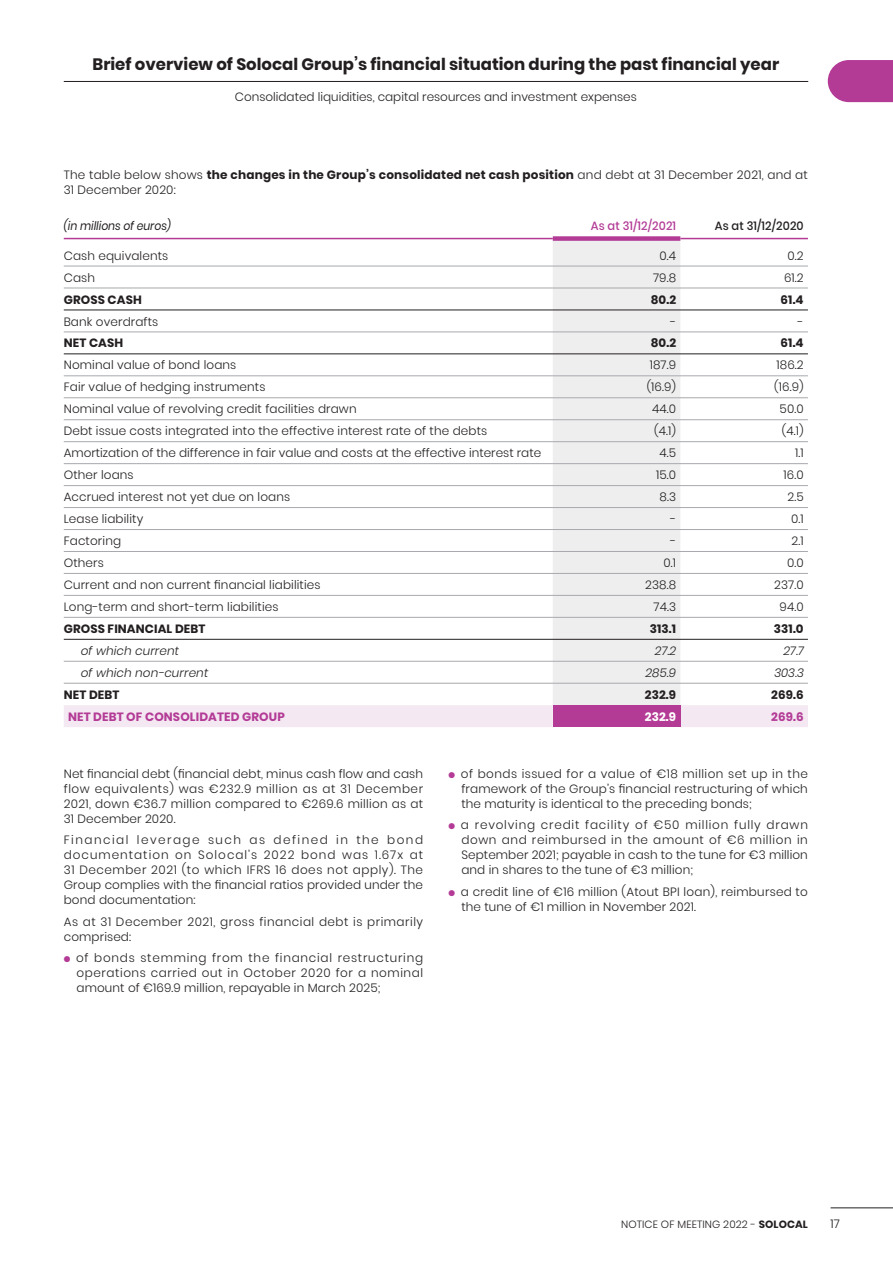
<style>
.page{position:relative;width:893px;height:1263px;background:#fff}
.page>*{position:absolute;margin:0;border:0;box-sizing:border-box;transform-origin:0 0}
.t1{font:700 16.5px "Poppins";color:#231f20}
.t2{font:300 12px/15px "Poppins";letter-spacing:.01em;color:#231f20;text-align:justify}
.t3{font:700 12px "Poppins";letter-spacing:.01em;color:#231f20}
.t4{font:300 12px/15px "Poppins";letter-spacing:.04em;color:#231f20}
.t5{font:italic 300 12px "Poppins";letter-spacing:.01em;color:#231f20}
.t6{font:700 12px "Poppins";letter-spacing:.01em;color:#b33b96}
.t7{font:italic 12px "Poppins";color:#231f20;scale:.9 1}
.t8{font:500 12px "Poppins";letter-spacing:.01em;color:#b33b96;scale:.95 1}
.t9{font:500 12px "Poppins";letter-spacing:.01em;color:#231f20;scale:.95 1}
.t10{font:700 12px "Poppins";color:#fff}
.t11{font:300 10.5px "Poppins";letter-spacing:.01em;color:#231f20}
.s1{font-weight:700}
.s2{color:#b33b96}
</style>
<div class="page">
<hr style="left:831px;top:1207px;width:62px;height:1px;background:#231f20">
<svg style="left:828px;top:60px;width:65px;height:42px;background:#b8489d"></svg>
<hr style="left:64px;top:81px;width:744px;height:1px;background:#231f20">
<div style="left:553px;top:241px;width:127px;height:464px;background:#eeeeef"></div>
<div style="left:64px;top:705px;width:744px;height:22px;background:#f4e8f2"></div>
<div style="left:553px;top:705px;width:127px;height:22px;background:#b33b96"></div>
<hr style="left:64px;top:238px;width:489px;height:1px;background:#b33b96">
<hr style="left:680px;top:238px;width:128px;height:1px;background:#b33b96">
<div style="left:553px;top:236px;width:127px;height:5px;background:#b33b96"></div>
<hr style="left:64px;top:266px;width:744px;height:1px;background:#a8a9ad">
<hr style="left:64px;top:288px;width:744px;height:1px;background:#a8a9ad">
<hr style="left:64px;top:332px;width:744px;height:1px;background:#a8a9ad">
<hr style="left:64px;top:376px;width:744px;height:1px;background:#a8a9ad">
<hr style="left:64px;top:397px;width:744px;height:1px;background:#a8a9ad">
<hr style="left:64px;top:419px;width:744px;height:1px;background:#a8a9ad">
<hr style="left:64px;top:441px;width:744px;height:1px;background:#a8a9ad">
<hr style="left:64px;top:463px;width:744px;height:1px;background:#a8a9ad">
<hr style="left:64px;top:485px;width:744px;height:1px;background:#a8a9ad">
<hr style="left:64px;top:507px;width:744px;height:1px;background:#a8a9ad">
<hr style="left:64px;top:529px;width:744px;height:1px;background:#a8a9ad">
<hr style="left:64px;top:551px;width:744px;height:1px;background:#a8a9ad">
<hr style="left:64px;top:573px;width:744px;height:1px;background:#a8a9ad">
<hr style="left:64px;top:595px;width:744px;height:1px;background:#a8a9ad">
<hr style="left:64px;top:617px;width:744px;height:1px;background:#a8a9ad">
<hr style="left:64px;top:661px;width:744px;height:1px;background:#a8a9ad">
<hr style="left:64px;top:683px;width:744px;height:1px;background:#a8a9ad">
<hr style="left:64px;top:310px;width:744px;height:1px;background:#231f20">
<hr style="left:64px;top:353px;width:744px;height:1px;background:#231f20">
<hr style="left:64px;top:639px;width:744px;height:1px;background:#231f20">
<h1 class="t1" style="left:93px;top:53px;width:688px">Brief overview of Solocal Group’s financial situation during the past financial year</h1>
<p class="t2" style="left:235px;top:90px;width:404px">Consolidated liquidities, capital resources and investment expenses</p>
<p class="t2" style="left:64px;top:167px;width:746px">The table below shows <span class="s1">the changes in the Group’s consolidated net cash position</span> and debt at 31 December 2021, and at<br>31 December 2020:</p>
<p class="t7" style="left:64px;top:217px;width:121px">(in millions of euros)</p>
<p class="t8" style="left:591px;top:217px;width:91px">As at 31/12/2021</p>
<p class="t9" style="left:715px;top:217px;width:95px">As at 31/12/2020</p>
<p class="t2" style="left:64px;top:248px;width:106px">Cash equivalents</p>
<p class="t2" style="left:659px;top:248px;width:18px">0.4</p>
<p class="t2" style="left:787px;top:248px;width:18px">0.2</p>
<p class="t2" style="left:64px;top:270px;width:33px">Cash</p>
<p class="t2" style="left:653px;top:270px;width:25px">79.8</p>
<p class="t2" style="left:784px;top:270px;width:21px">61.2</p>
<p class="t3" style="left:64px;top:291px;width:80px">GROSS CASH</p>
<p class="t3" style="left:651px;top:291px;width:27px">80.2</p>
<p class="t3" style="left:781px;top:291px;width:25px">61.4</p>
<p class="t2" style="left:64px;top:314px;width:96px">Bank overdrafts</p>
<p class="t2" style="left:670px;top:314px;width:7px">-</p>
<p class="t2" style="left:798px;top:314px;width:7px">-</p>
<p class="t3" style="left:64px;top:335px;width:61px">NET CASH</p>
<p class="t3" style="left:651px;top:335px;width:27px">80.2</p>
<p class="t3" style="left:781px;top:335px;width:25px">61.4</p>
<p class="t2" style="left:64px;top:358px;width:174px">Nominal value of bond loans</p>
<p class="t2" style="left:650px;top:358px;width:28px">187.9</p>
<p class="t2" style="left:776px;top:358px;width:29px">186.2</p>
<p class="t2" style="left:64px;top:380px;width:203px">Fair value of hedging instruments</p>
<p class="t2" style="left:647px;top:380px;width:31px">(16.9)</p>
<p class="t2" style="left:774px;top:380px;width:31px">(16.9)</p>
<p class="t2" style="left:64px;top:402px;width:294px">Nominal value of revolving credit facilities drawn</p>
<p class="t2" style="left:652px;top:402px;width:26px">44.0</p>
<p class="t2" style="left:780px;top:402px;width:26px">50.0</p>
<p class="t2" style="left:64px;top:424px;width:425px">Debt issue costs integrated into the effective interest rate of the debts</p>
<p class="t2" style="left:654px;top:424px;width:23px">(4.1)</p>
<p class="t2" style="left:782px;top:424px;width:23px">(4.1)</p>
<p class="t2" style="left:64px;top:446px;width:479px">Amortization of the difference in fair value and costs at the effective interest rate</p>
<p class="t2" style="left:659px;top:446px;width:18px">4.5</p>
<p class="t2" style="left:795px;top:446px;width:10px">1.1</p>
<p class="t2" style="left:64px;top:467px;width:71px">Other loans</p>
<p class="t2" style="left:656px;top:467px;width:22px">15.0</p>
<p class="t2" style="left:783px;top:467px;width:22px">16.0</p>
<p class="t2" style="left:64px;top:489px;width:228px">Accrued interest not yet due on loans</p>
<p class="t2" style="left:660px;top:489px;width:18px">8.3</p>
<p class="t2" style="left:787px;top:489px;width:18px">2.5</p>
<p class="t2" style="left:64px;top:511px;width:81px">Lease liability</p>
<p class="t2" style="left:670px;top:511px;width:7px">-</p>
<p class="t2" style="left:791px;top:511px;width:14px">0.1</p>
<p class="t2" style="left:64px;top:533px;width:59px">Factoring</p>
<p class="t2" style="left:670px;top:533px;width:7px">-</p>
<p class="t2" style="left:792px;top:533px;width:14px">2.1</p>
<p class="t2" style="left:64px;top:555px;width:42px">Others</p>
<p class="t2" style="left:663px;top:555px;width:14px">0.1</p>
<p class="t2" style="left:787px;top:555px;width:18px">0.0</p>
<p class="t2" style="left:64px;top:577px;width:258px">Current and non current financial liabilities</p>
<p class="t2" style="left:645px;top:577px;width:33px">238.8</p>
<p class="t2" style="left:774px;top:577px;width:31px">237.0</p>
<p class="t2" style="left:64px;top:599px;width:216px">Long-term and short-term liabilities</p>
<p class="t2" style="left:653px;top:599px;width:24px">74.3</p>
<p class="t2" style="left:780px;top:599px;width:26px">94.0</p>
<p class="t3" style="left:64px;top:620px;width:143px">GROSS FINANCIAL DEBT</p>
<p class="t3" style="left:650px;top:620px;width:28px">313.1</p>
<p class="t3" style="left:774px;top:620px;width:31px">331.0</p>
<p class="t5" style="left:81px;top:642px;width:100px">of which current</p>
<p class="t5" style="left:655px;top:642px;width:23px">27.2</p>
<p class="t5" style="left:783px;top:642px;width:22px">27.7</p>
<p class="t5" style="left:81px;top:664px;width:129px">of which non-current</p>
<p class="t5" style="left:645px;top:664px;width:32px">285.9</p>
<p class="t5" style="left:774px;top:664px;width:31px">303.3</p>
<p class="t3" style="left:64px;top:686px;width:57px">NET DEBT</p>
<p class="t3" style="left:645px;top:686px;width:33px">232.9</p>
<p class="t3" style="left:771px;top:686px;width:34px">269.6</p>
<p class="t6" style="left:68px;top:708px;width:218px">NET DEBT OF CONSOLIDATED GROUP</p>
<p class="t10" style="left:645px;top:708px;width:33px">232.9</p>
<p class="t6" style="left:771px;top:708px;width:34px">269.6</p>
<p class="t2" style="left:64px;top:766px;width:361px">Net financial debt (financial debt, minus cash flow and cash flow equivalents) was €232.9 million as at 31 December 2021, down €36.7 million compared to €269.6 million as at 31 December 2020.</p>
<p class="t2" style="left:64px;top:832px;width:361px">Financial leverage such as defined in the bond documentation on Solocal’s 2022 bond was 1.67x at 31 December 2021 (to which IFRS 16 does not apply). The Group complies with the financial ratios provided under the bond documentation:</p>
<p class="t4" style="left:64px;top:914px;width:361px">As at 31 December 2021, gross financial debt is primarily comprised:</p>
<p class="t2" style="left:77px;top:950px;width:348px;text-indent:-13px"><span class="s2">●</span> of bonds stemming from the financial restructuring operations carried out in October 2020 for a nominal amount of €169.9 million, repayable in March 2025;</p>
<p class="t2" style="left:461px;top:766px;width:348px;text-indent:-13px"><span class="s2">●</span> of bonds issued for a value of €18 million set up in the framework of the Group’s financial restructuring of which the maturity is identical to the preceding bonds;</p>
<p class="t2" style="left:461px;top:817px;width:348px;text-indent:-13px"><span class="s2">●</span> a revolving credit facility of €50 million fully drawn down and reimbursed in the amount of €6 million in September 2021; payable in cash to the tune for €3 million and in shares to the tune of €3 million;</p>
<p class="t2" style="left:461px;top:884px;width:348px;text-indent:-13px"><span class="s2">●</span> a credit line of €16 million (Atout BPI loan), reimbursed to the tune of €1 million in November 2021.</p>
<p class="t11" style="left:621px;top:1217px;width:188px">NOTICE OF MEETING 2022 - <span class="s1">SOLOCAL</span></p>
<p class="t2" style="left:831px;top:1216px;width:11px">17</p>
</div>
